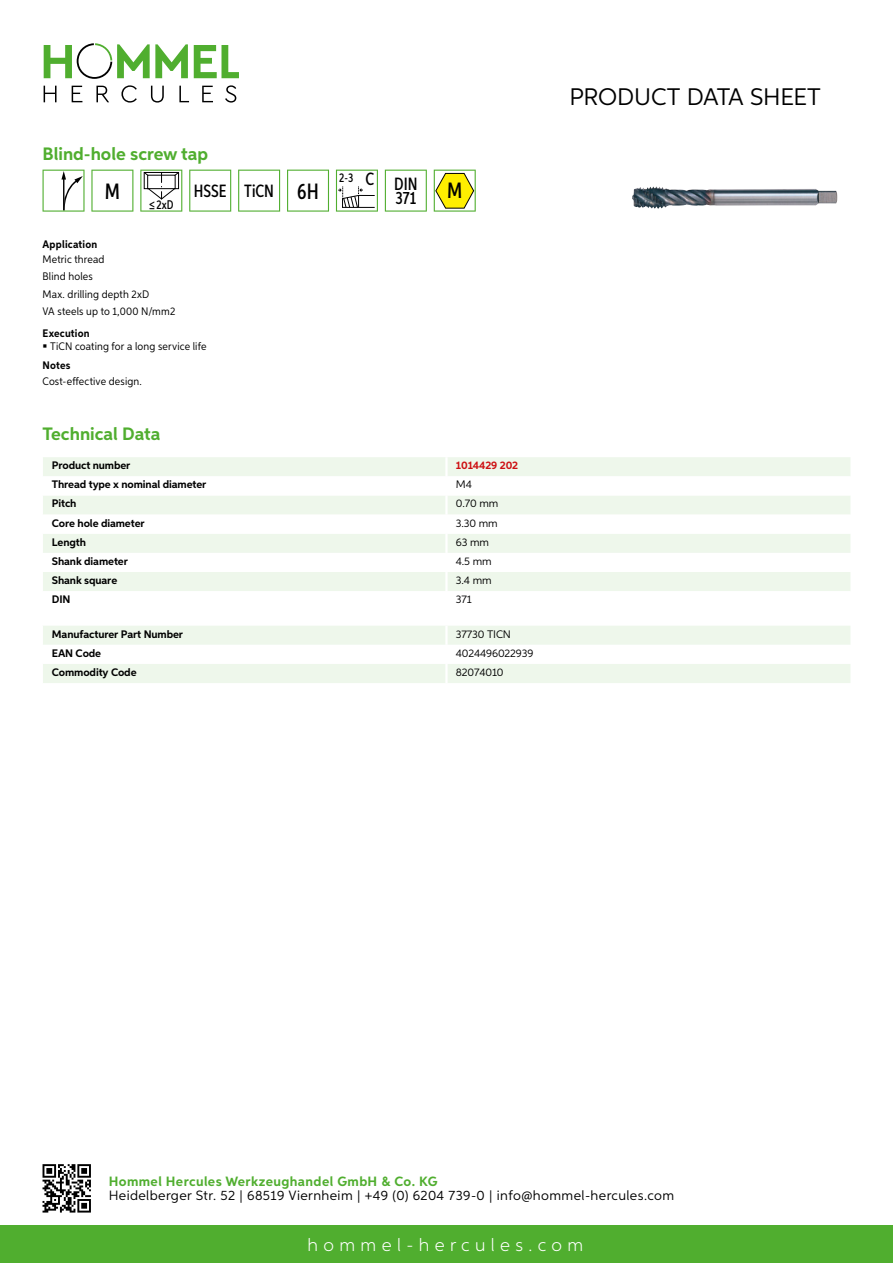
<style>
.page{position:relative;width:893px;height:1263px;background:#fff}
.page>*{position:absolute;margin:0;border:0;box-sizing:border-box;transform-origin:0 0}
.t1{font:24px "Aspira";letter-spacing:-.01em;color:#000}
.t2{font:500 22.2px "Aspira XX Nar";color:#000}
.t3{font:700 18px "Aspira";color:#50ae2f}
.t4{font:300 18px "Aspira";letter-spacing:.3em;color:#fff}
.t5{font:500 17.85px/14.9px "Aspira XX Nar";color:#000;text-align:right}
.t6{font:13.5px "Aspira";letter-spacing:.03em;color:#000}
.t7{font:700 13.5px "Aspira";letter-spacing:.03em;color:#50ae2f}
.t8{font:500 12.6px "Aspira XX Nar";color:#000}
.t9{font:700 10.95px "Aspira";letter-spacing:-.01em;color:#000}
.t10{font:10.95px/17.5px "Aspira Nar";letter-spacing:.015em;color:#000}
.t11{font:10.95px "Aspira";letter-spacing:-.01em;color:#000}
.t12{font:700 10.95px "Aspira Nar";letter-spacing:.015em;color:#000}
.t13{font:700 10.95px "Aspira";letter-spacing:-.01em;color:#cd1013}
.s1{font-size:22.2px}
</style>
<div class="page">
<div style="left:0;top:1226px;width:893px;height:37px;background:#50ae2f"></div>
<svg style="left:43px;top:1164px;width:48px;height:48px"></svg>
<svg style="left:194px;top:45px;width:45px;height:33px"></svg>
<svg style="left:44px;top:43px;width:144px;height:36px"></svg>
<svg style="left:44px;top:86px;width:13px;height:16px"></svg>
<svg style="left:72px;top:86px;width:10px;height:16px"></svg>
<svg style="left:96px;top:86px;width:13px;height:16px"></svg>
<svg style="left:121px;top:85px;width:16px;height:18px"></svg>
<svg style="left:151px;top:86px;width:13px;height:17px"></svg>
<svg style="left:179px;top:86px;width:10px;height:16px"></svg>
<svg style="left:202px;top:86px;width:11px;height:16px"></svg>
<svg style="left:225px;top:85px;width:11px;height:18px"></svg>
<div style="left:43px;top:457px;width:807px;height:19px;background:#eef7eb"></div>
<svg style="left:43px;top:496px;width:807px;height:95px;fill:#eef7eb"></svg>
<hr style="left:445px;top:457px;width:3px;height:19px;background:#fff">
<hr style="left:445px;top:495px;width:3px;height:20px;background:#fff">
<hr style="left:445px;top:515px;width:3px;height:19px;background:#fff">
<hr style="left:445px;top:534px;width:3px;height:19px;background:#fff">
<hr style="left:445px;top:553px;width:3px;height:19px;background:#fff">
<hr style="left:445px;top:572px;width:3px;height:19px;background:#fff">
<svg style="left:43px;top:626px;width:807px;height:57px"></svg>
<hr style="left:445px;top:664px;width:3px;height:19px;background:#fff">
<svg style="left:43px;top:170px;width:42px;height:42px"></svg>
<svg style="left:91px;top:170px;width:42px;height:42px"></svg>
<svg style="left:140px;top:170px;width:42px;height:42px"></svg>
<svg style="left:189px;top:170px;width:42px;height:42px"></svg>
<svg style="left:238px;top:170px;width:42px;height:42px"></svg>
<svg style="left:287px;top:170px;width:42px;height:42px"></svg>
<svg style="left:336px;top:170px;width:42px;height:42px"></svg>
<svg style="left:385px;top:170px;width:42px;height:42px"></svg>
<svg style="left:434px;top:170px;width:42px;height:42px"></svg>
<img style="left:632px;top:186px;width:206px;height:23px">
<h3 class="t3" style="left:43px;top:142px;width:167px">Blind-hole screw tap</h3>
<h2 class="t2" style="left:105px;top:178px;width:17px">M</h2>
<p class="t8" style="left:149px;top:197px;width:26px">≤2xD</p>
<h3 class="t5" style="left:194px;top:183px;width:126px">HSSE TiCN <span class="s1">6H</span></h3>
<h3 class="t5" style="left:339px;top:176px;width:80px"><sup>2-3</sup> C DIN<br>371</h3>
<h2 class="t2" style="left:447px;top:177px;width:17px">M</h2>
<p class="t12" style="left:43px;top:237px;width:56px">Application</p>
<p class="t10" style="left:43px;top:250px;width:134px">Metric thread<br>Blind holes<br>Max. drilling depth 2xD<br>VA steels up to 1,000 N/mm2</p>
<p class="t12" style="left:43px;top:327px;width:49px">Execution</p>
<p class="t10" style="left:50px;top:337px;width:158px">TiCN coating for a long service life</p>
<p class="t12" style="left:43px;top:359px;width:29px">Notes</p>
<p class="t10" style="left:43px;top:372px;width:101px">Cost-effective design.</p>
<h3 class="t3" style="left:43px;top:423px;width:120px">Technical Data</h3>
<p class="t9" style="left:52px;top:459px;width:80px">Product number</p>
<p class="t13" style="left:456px;top:459px;width:64px">1014429 202</p>
<p class="t9" style="left:52px;top:478px;width:156px">Thread type x nominal diameter</p>
<p class="t11" style="left:456px;top:478px;width:18px">M4</p>
<p class="t9" style="left:52px;top:497px;width:26px">Pitch</p>
<p class="t11" style="left:456px;top:497px;width:44px">0.70 mm</p>
<p class="t9" style="left:52px;top:516px;width:94px">Core hole diameter</p>
<p class="t11" style="left:456px;top:516px;width:43px">3.30 mm</p>
<p class="t9" style="left:52px;top:535px;width:36px">Length</p>
<p class="t11" style="left:456px;top:535px;width:35px">63 mm</p>
<p class="t9" style="left:52px;top:554px;width:78px">Shank diameter</p>
<p class="t11" style="left:456px;top:554px;width:37px">4.5 mm</p>
<p class="t9" style="left:52px;top:573px;width:67px">Shank square</p>
<p class="t11" style="left:456px;top:573px;width:37px">3.4 mm</p>
<p class="t9" style="left:52px;top:592px;width:20px">DIN</p>
<p class="t11" style="left:456px;top:593px;width:17px">371</p>
<p class="t9" style="left:52px;top:627px;width:133px">Manufacturer Part Number</p>
<p class="t11" style="left:456px;top:627px;width:57px">37730 TICN</p>
<p class="t9" style="left:52px;top:646px;width:51px">EAN Code</p>
<p class="t11" style="left:456px;top:646px;width:79px">4024496022939</p>
<p class="t9" style="left:52px;top:665px;width:86px">Commodity Code</p>
<p class="t11" style="left:456px;top:665px;width:49px">82074010</p>
<h1 class="t1" style="left:569px;top:82px;width:253px">Product data sh eet</h1>
<p class="t7" style="left:109px;top:1172px;width:330px">Hommel Hercules Werkzeughandel GmbH &amp; Co. KG</p>
<p class="t6" style="left:109px;top:1187px;width:567px">Heidelberger Str. 52 | 68519 Viernheim | +49 (0) 6204 739-0 | info@hommel-hercules.com</p>
<h3 class="t4" style="left:307px;top:1234px;width:277px">hommel-hercules.com</h3>
</div>
